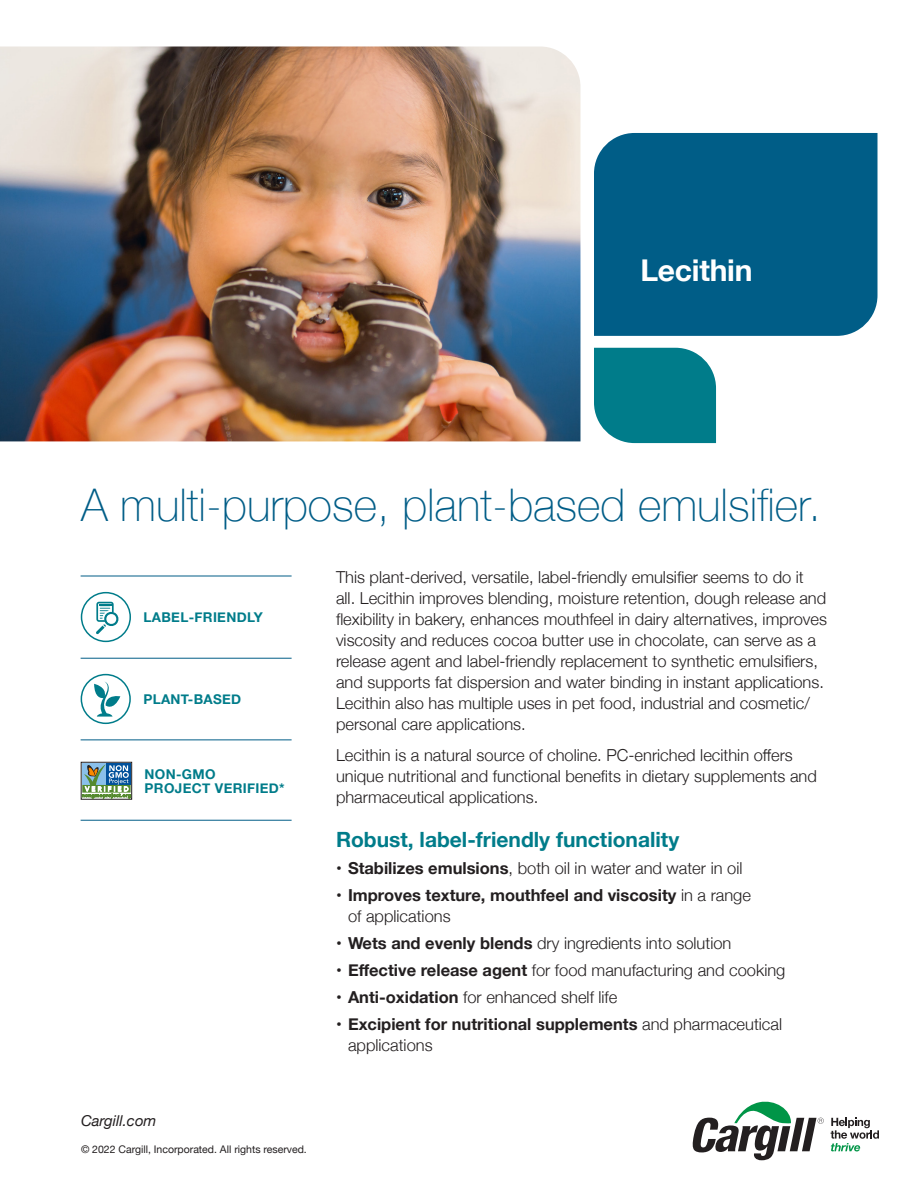
<style>
.page{position:relative;width:918px;height:1188px;background:#fff}
.page>*{position:absolute;margin:0;border:0;box-sizing:border-box;transform-origin:0 0}
.t1{font:100 45px "Helvetica Neue";color:#005d87}
.t2{font:700 30px "Helvetica Neue";letter-spacing:-.01em;color:#fff}
.t3{font:700 21px "Helvetica Neue";color:#007c8a}
.t4{font:300 16.5px/21px "Helvetica Neue";color:#231f20}
.t5{font:700 16.5px/21px "Helvetica Neue";color:#231f20}
.t6{font:italic 15px "Helvetica Neue";color:#231f20}
.t7{font:700 13.5px/13.5px "Helvetica Neue";letter-spacing:.025em;color:#007c8a}
.FOOTNOTES{font:10.5px "Helvetica Neue";color:#231f20}
.s1{font-weight:700}
.s2{font-weight:300}
</style>
<div class="page">
<div style="left:594px;top:348px;width:122px;height:95px;background:#007c8a"></div>
<div style="left:594px;top:133px;width:284px;height:203px;background:#005d87"></div>
<img style="left:0;top:46px;width:580px;height:395px">
<svg style="left:692px;top:1101px;width:132px;height:59px"></svg>
<svg style="left:831px;top:1118px;width:48px;height:33px"></svg>
<div style="left:81px;top:592px;width:50px;height:50px;border:2px solid #007c8a;border-radius:50%"></div>
<svg style="left:96px;top:602px;width:23px;height:32px"></svg>
<hr style="left:81px;top:576px;width:211px;height:1px;background:#005d87">
<hr style="left:81px;top:658px;width:211px;height:1px;background:#005d87">
<hr style="left:81px;top:740px;width:211px;height:1px;background:#005d87">
<hr style="left:81px;top:820px;width:211px;height:1px;background:#005d87">
<svg style="left:81px;top:762px;width:51px;height:37px"></svg>
<div style="left:82px;top:763px;width:24px;height:22px;background:#8ac0ea"></div>
<div style="left:106px;top:763px;width:25px;height:22px;background:#01519b"></div>
<svg style="left:82px;top:764px;width:49px;height:34px"></svg>
<div style="left:81px;top:674px;width:50px;height:50px;border:2px solid #007c8a;border-radius:50%"></div>
<svg style="left:94px;top:682px;width:26px;height:35px"></svg>
<p class="t2" style="left:640px;top:247px;width:114px">Lecithin</p>
<p class="t1" style="left:81px;top:471px;width:742px">A multi-purpose, plant-based emulsifier.</p>
<p class="t7" style="left:144px;top:610px;width:121px">LABEL-FRIENDLY</p>
<p class="t7" style="left:143px;top:692px;width:99px">PLANT-BASED</p>
<p class="t7" style="left:145px;top:768px;width:142px">NON-GMO<br>PROJECT VERIFIED*</p>
<p class="t6" style="left:81px;top:1110px;width:77px">Cargill.com</p>
<p class="FOOTNOTES" style="left:81px;top:1142px;width:227px">© 2022 Cargill, Incorporated. All rights reserved.</p>
<p class="t4" style="left:336px;top:565px;width:493px">This plant-derived, versatile, label-friendly emulsifier seems to do it all. Lecithin improves blending, moisture retention, dough release and flexibility in bakery, enhances mouthfeel in dairy alternatives, improves viscosity and reduces cocoa butter use in chocolate, can serve as a release agent and label-friendly replacement to synthetic emulsifiers, and supports fat dispersion and water binding in instant applications.<br>Lecithin also has multiple uses in pet food, industrial and cosmetic/ personal care applications.</p>
<p class="t4" style="left:336px;top:744px;width:482px">Lecithin is a natural source of choline. PC-enriched lecithin offers unique nutritional and functional benefits in dietary supplements and pharmaceutical applications.</p>
<p class="t3" style="left:336px;top:823px;width:345px">Robust, label-friendly functionality</p>
<p class="t4" style="left:336px;top:856px;width:408px"><span class="s1">• Stabilizes emulsions</span>, both oil in water and water in oil</p>
<p class="t5" style="left:348px;top:885px;width:405px;text-indent:-12px">• Improves texture, mouthfeel and viscosity <span class="s2">in a range of applications</span></p>
<p class="t4" style="left:336px;top:931px;width:397px"><span class="s1">• Wets and evenly blends</span> dry ingredients into solution</p>
<p class="t4" style="left:336px;top:958px;width:451px"><span class="s1">• Effective release agent</span> for food manufacturing and cooking</p>
<p class="t4" style="left:336px;top:985px;width:283px"><span class="s1">• Anti-oxidation</span> for enhanced shelf life</p>
<p class="t5" style="left:348px;top:1014px;width:436px;text-indent:-12px">• Excipient for nutritional supplements <span class="s2">and pharmaceutical applications</span></p>
</div>
